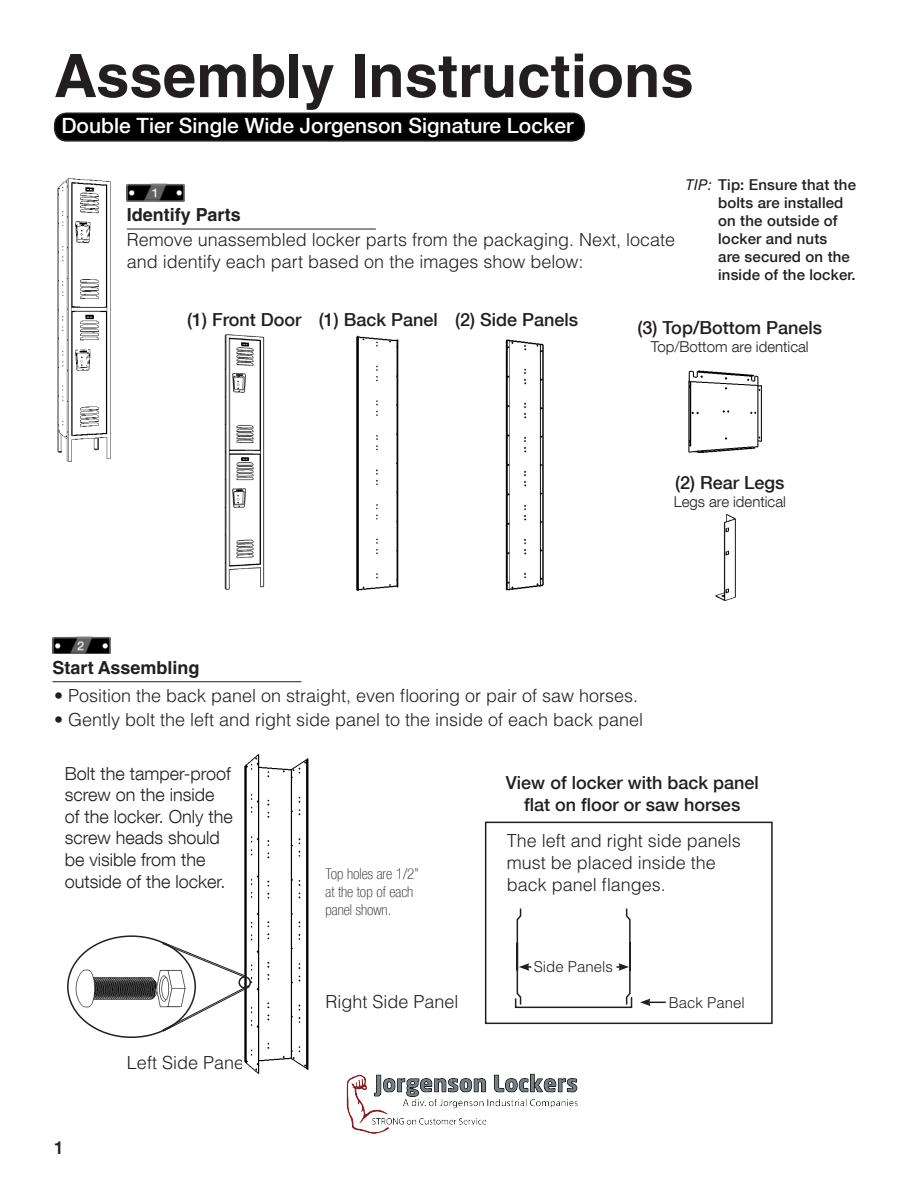
<style>
.page{position:relative;width:918px;height:1188px;background:#fff}
.page>*{position:absolute;margin:0;border:0;box-sizing:border-box;transform-origin:0 0}
.t1{font:700 60px "Helvetica LT Std";color:#231f20}
.t2{font:500 21px "Helvetica Neue LT Com";color:#fff}
.t3{font:300 18px/21.6px "Helvetica LT Std";color:#231f20}
.t4{font:500 18px/21.6px "Helvetica Neue LT Com";color:#231f20;text-align:center}
.t5{font:300 18px/21.6px "Helvetica Neue LT Com";color:#231f20}
.t6{font:700 18px "Helvetica LT Std";color:#231f20}
.t7{font:500 15px/18px "Helvetica Neue LT Com";letter-spacing:.01em;color:#231f20}
.t8{font:100 condensed 15px/18px "Helvetica Neue LT Com";color:#231f20}
.t9{font:300 15px "Helvetica Neue LT Com";color:#231f20}
.t10{font:300 15px "Helvetica LT Std";color:#231f20}
.s1{font-family:"Helvetica LT Std";font-weight:400;font-style:italic}
</style>
<div class="page">
<div style="left:55px;top:113px;width:529px;height:28px;background:#000;border-radius:12px"></div>
<div style="left:54px;top:112px;width:531px;height:30px;border:2px solid #231f20;border-radius:12px"></div>
<img style="left:346px;top:1073px;width:232px;height:61px">
<img style="left:127px;top:183px;width:58px;height:18px">
<img style="left:53px;top:636px;width:57px;height:18px">
<hr style="left:127px;top:229px;width:249px;height:1px;background:#231f20">
<hr style="left:53px;top:681px;width:248px;height:1px;background:#231f20">
<div style="left:485px;top:822px;width:288px;height:202px;border:2px solid #231f20"></div>
<svg style="left:640px;top:998px;width:26px;height:8px"></svg>
<svg style="left:514px;top:908px;width:119px;height:101px"></svg>
<img style="left:57px;top:178px;width:54px;height:284px">
<img style="left:224px;top:334px;width:40px;height:256px">
<img style="left:505px;top:339px;width:39px;height:252px">
<img style="left:356px;top:335px;width:43px;height:255px">
<img style="left:688px;top:370px;width:74px;height:84px">
<img style="left:715px;top:514px;width:21px;height:87px">
<img style="left:244px;top:754px;width:65px;height:320px">
<img style="left:75px;top:969px;width:110px;height:39px">
<div style="left:238px;top:976px;width:13px;height:13px;border:2px solid #231f20;border-radius:50%"></div>
<svg style="left:162px;top:942px;width:85px;height:36px"></svg>
<svg style="left:162px;top:985px;width:88px;height:47px"></svg>
<h1 class="t1" style="left:54px;top:39px;width:641px">Assembly Instructions</h1>
<p class="t2" style="left:62px;top:113px;width:513px">Double Tier Single Wide Jorgenson Signature Locker</p>
<p class="t6" style="left:127px;top:204px;width:115px">Identify Parts</p>
<p class="t3" style="left:127px;top:229px;width:550px">Remove unassembled locker parts from the packaging. Next, locate and identify each part based on the images show below:</p>
<p class="t7" style="left:718px;top:175px;width:139px;text-indent:-33px"><span class="s1">TIP:</span> Tip: Ensure that the bolts are installed on the outside of locker and nuts<br>are secured on the inside of the locker.</p>
<p class="t4" style="left:187px;top:309px;width:116px">(1) Front Door</p>
<p class="t4" style="left:319px;top:309px;width:121px">(1) Back Panel</p>
<p class="t4" style="left:455px;top:309px;width:125px">(2) Side Panels</p>
<p class="t6" style="left:53px;top:656px;width:148px">Start Assembling</p>
<p class="t4" style="left:638px;top:317px;width:186px">(3) Top/Bottom Panels</p>
<p class="t9" style="left:651px;top:337px;width:159px">Top/Bottom are identical</p>
<p class="t4" style="left:675px;top:471px;width:111px">(2) Rear Legs</p>
<p class="t9" style="left:674px;top:492px;width:114px">Legs are identical</p>
<p class="t3" style="left:54px;top:685px;width:586px">• Position the back panel on straight, even flooring or pair of saw horses.</p>
<p class="t3" style="left:54px;top:709px;width:591px">• Gently bolt the left and right side panel to the inside of each back panel</p>
<p class="t5" style="left:65px;top:762px;width:170px">Bolt the tamper-proof screw on the inside of the locker. Only the screw heads should be visible from the outside of the locker.</p>
<p class="t4" style="left:54px;top:1137px;width:12px">1</p>
<p class="t3" style="left:127px;top:1052px;width:123px">Left Side Panel</p>
<p class="t8" style="left:326px;top:864px;width:95px">Top holes are 1/2” at the top of each panel shown.</p>
<p class="t3" style="left:326px;top:991px;width:135px">Right Side Panel</p>
<p class="t4" style="left:506px;top:772px;width:254px">View of locker with back panel flat on floor or saw horses</p>
<p class="t3" style="left:507px;top:830px;width:236px">The left and right side panels must be placed inside the back panel flanges.</p>
<p class="t10" style="left:534px;top:957px;width:81px">Side Panels</p>
<p class="t10" style="left:669px;top:993px;width:77px">Back Panel</p>
</div>
